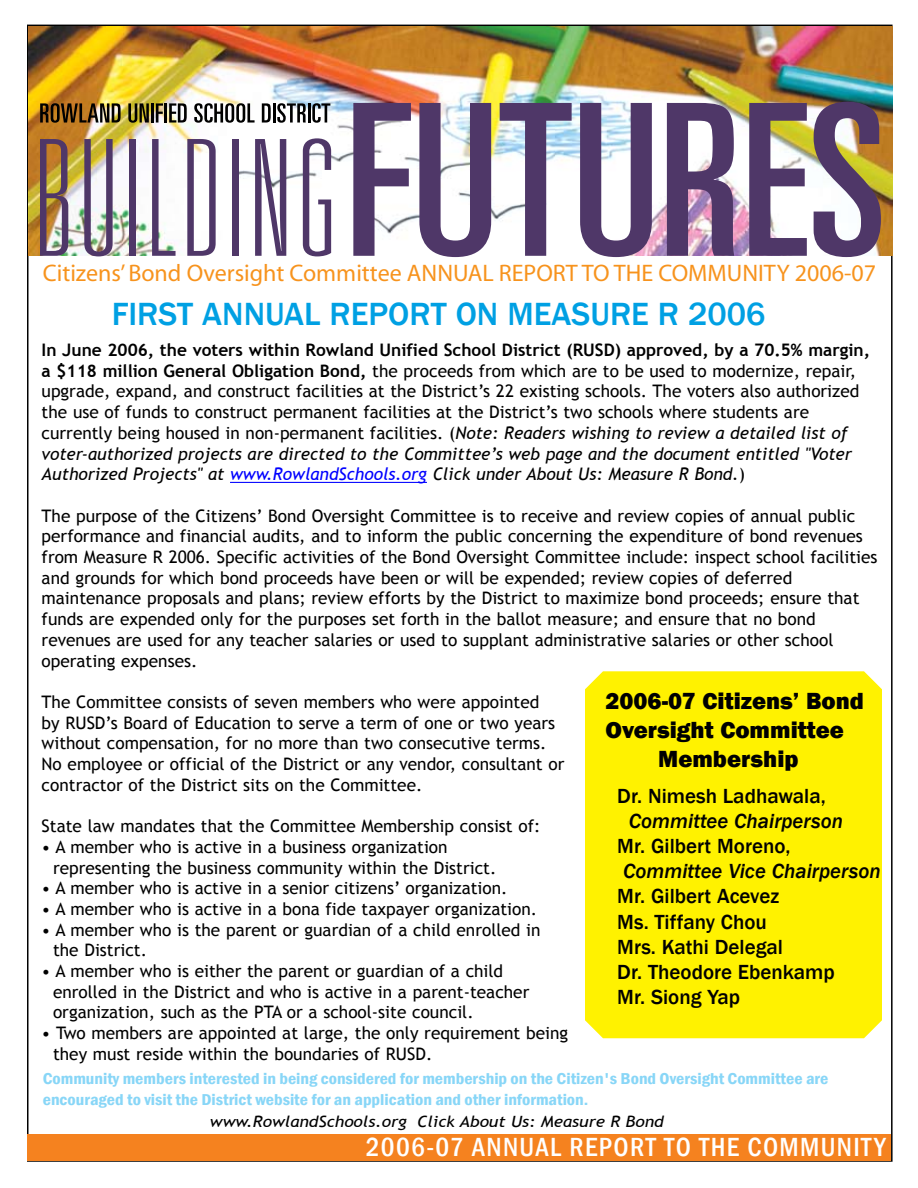
<style>
.page{position:relative;width:918px;height:1188px;background:#fff}
.page>*{position:absolute;margin:0;border:0;box-sizing:border-box;transform-origin:0 0}
.t1{font:500 33px "Franklin Gothic";color:#00a0e3}
.t2{font:500 condensed 27px "Franklin Gothic";letter-spacing:.05em;color:#fff}
.t3{font:24px "Myriad";color:#f7931d}
.t4{font:800 24px "Franklin Gothic";color:#000}
.t5{font:500 21px/25.2px "Franklin Gothic";color:#000}
.t6{font:italic 500 21px "Franklin Gothic";color:#000}
.t7{font:17.25px/20.7px "Trebuchet MS";color:#000}
.t8{font:600 condensed 16.2px/21.6px "Franklin Gothic";color:#88d6f7;scale:1.11 1}
.t9{font:italic 15.6px "Trebuchet MS";color:#000;scale:1.11 1}
.s1{font-weight:700}
.s2{font-style:italic}
.s3{font-style:italic;color:#00f}
</style>
<div class="page">
<div style="left:27px;top:1134px;width:864px;height:27px;background:#f5821f"></div>
<img style="left:28px;top:26px;width:864px;height:230px">
<img style="left:40px;top:139px;width:28px;height:117px">
<img style="left:84px;top:139px;width:29px;height:117px">
<div style="left:129px;top:139px;width:7px;height:117px;background:#4f3768"></div>
<svg style="left:152px;top:139px;width:24px;height:117px"></svg>
<svg style="left:187px;top:139px;width:29px;height:117px"></svg>
<div style="left:232px;top:139px;width:7px;height:117px;background:#4f3768"></div>
<svg style="left:255px;top:139px;width:31px;height:117px"></svg>
<svg style="left:303px;top:138px;width:28px;height:118px"></svg>
<svg style="left:353px;top:103px;width:58px;height:153px"></svg>
<svg style="left:419px;top:103px;width:72px;height:154px"></svg>
<svg style="left:500px;top:103px;width:72px;height:153px"></svg>
<svg style="left:580px;top:103px;width:72px;height:154px"></svg>
<svg style="left:667px;top:103px;width:67px;height:153px;background:#7d658b"></svg>
<svg style="left:749px;top:103px;width:58px;height:153px"></svg>
<svg style="left:814px;top:102px;width:67px;height:155px"></svg>
<svg style="left:40px;top:103px;width:81px;height:20px;background:#6b5028"></svg>
<svg style="left:128px;top:103px;width:21px;height:20px"></svg>
<hr style="left:151px;top:103px;width:3px;height:20px;background:#000">
<svg style="left:156px;top:103px;width:7px;height:20px"></svg>
<hr style="left:164px;top:103px;width:3px;height:20px;background:#000">
<svg style="left:169px;top:103px;width:18px;height:20px"></svg>
<svg style="left:194px;top:103px;width:61px;height:20px"></svg>
<svg style="left:262px;top:103px;width:9px;height:20px"></svg>
<hr style="left:273px;top:103px;width:2px;height:20px;background:#000">
<svg style="left:277px;top:103px;width:29px;height:20px"></svg>
<hr style="left:308px;top:103px;width:2px;height:20px;background:#000">
<svg style="left:312px;top:103px;width:18px;height:20px"></svg>
<hr style="left:230px;top:482px;width:197px;height:1px;background:#00f">
<div style="left:585px;top:671px;width:297px;height:367px;background:#fff200"></div>
<h3 class="t3" style="left:43px;top:261px;width:835px">Citizens’ Bond Oversight Committee ANNUAL REPORT TO THE COMMUNITY 2006-07</h3>
<h1 class="t1" style="left:112px;top:294px;width:655px">FIRST ANNUAL REPORT ON MEASURE R 2006</h1>
<p class="t7" style="left:42px;top:340px;width:830px"><span class="s1">In June 2006, the voters within Rowland Unified School District (RUSD) approved, by a 70.5% margin, a $118 million General Obligation Bond,</span> the proceeds from which are to be used to modernize, repair, upgrade, expand, and construct facilities at the District’s 22 existing schools. The voters also authorized the use of funds to construct permanent facilities at the District’s two schools where students are currently being housed in non-permanent facilities. (<span class="s2">Note: Readers wishing to review a detailed list of voter-authorized projects are directed to the Committee’s web page and the document entitled "Voter Authorized Projects" at</span> <span class="s3">www.RowlandSchools.org</span> <span class="s2">Click under About Us: Measure R Bond.</span>)</p>
<p class="t7" style="left:42px;top:505px;width:838px">The purpose of the Citizens’ Bond Oversight Committee is to receive and review copies of annual public performance and financial audits, and to inform the public concerning the expenditure of bond revenues from Measure R 2006. Specific activities of the Bond Oversight Committee include: inspect school facilities and grounds for which bond proceeds have been or will be expended; review copies of deferred maintenance proposals and plans; review efforts by the District to maximize bond proceeds; ensure that funds are expended only for the purposes set forth in the ballot measure; and ensure that no bond revenues are used for any teacher salaries or used to supplant administrative salaries or other school operating expenses.</p>
<p class="t7" style="left:42px;top:692px;width:524px">The Committee consists of seven members who were appointed<br>by RUSD’s Board of Education to serve a term of one or two years without compensation, for no more than two consecutive terms.<br>No employee or official of the District or any vendor, consultant or contractor of the District sits on the Committee.</p>
<p class="t7" style="left:42px;top:816px;width:500px">State law mandates that the Committee Membership consist of:</p>
<p class="t7" style="left:53px;top:837px;width:445px;text-indent:-11px">• A member who is active in a business organization representing the business community within the District.</p>
<p class="t7" style="left:42px;top:878px;width:467px">• A member who is active in a senior citizens’ organization.</p>
<p class="t7" style="left:42px;top:899px;width:497px">• A member who is active in a bona fide taxpayer organization.</p>
<p class="t7" style="left:53px;top:919px;width:489px;text-indent:-11px">• A member who is the parent or guardian of a child enrolled in the District.</p>
<p class="t7" style="left:53px;top:961px;width:478px;text-indent:-11px">• A member who is either the parent or guardian of a child enrolled in the District and who is active in a parent-teacher organization, such as the PTA or a school-site council.</p>
<p class="t7" style="left:53px;top:1023px;width:517px;text-indent:-11px">• Two members are appointed at large, the only requirement being they must reside within the boundaries of RUSD.</p>
<h3 class="t4" style="left:605px;top:686px;width:260px">2006-07 Citizens’ Bond</h3>
<h3 class="t4" style="left:605px;top:714px;width:240px">Oversight Committee</h3>
<h3 class="t4" style="left:658px;top:743px;width:142px">Membership</h3>
<p class="t5" style="left:617px;top:783px;width:210px">Dr. Nimesh Ladhawala,</p>
<p class="t6" style="left:629px;top:808px;width:216px">Committee Chairperson</p>
<p class="t5" style="left:617px;top:834px;width:175px">Mr. Gilbert Moreno,</p>
<p class="t6" style="left:623px;top:858px;width:259px">Committee Vice Chairperson</p>
<p class="t5" style="left:617px;top:884px;width:219px">Mr. Gilbert Acevez<br>Ms. Tiffany Chou<br>Mrs. Kathi Delegal<br>Dr. Theodore Ebenkamp<br>Mr. Siong Yap</p>
<p class="t8" style="left:43px;top:1067px;width:709px">Community members interested in being considered for membership on the Citizen's Bond Oversight Committee are encouraged to visit the District website for an application and other information.</p>
<p class="t9" style="left:210px;top:1112px;width:410px">www.RowlandSchools.org Click About Us: Measure R Bond</p>
<h2 class="t2" style="left:366px;top:1129px;width:521px">2006-07 ANNUAL REPORT TO THE COMMUNITY</h2>
</div>
